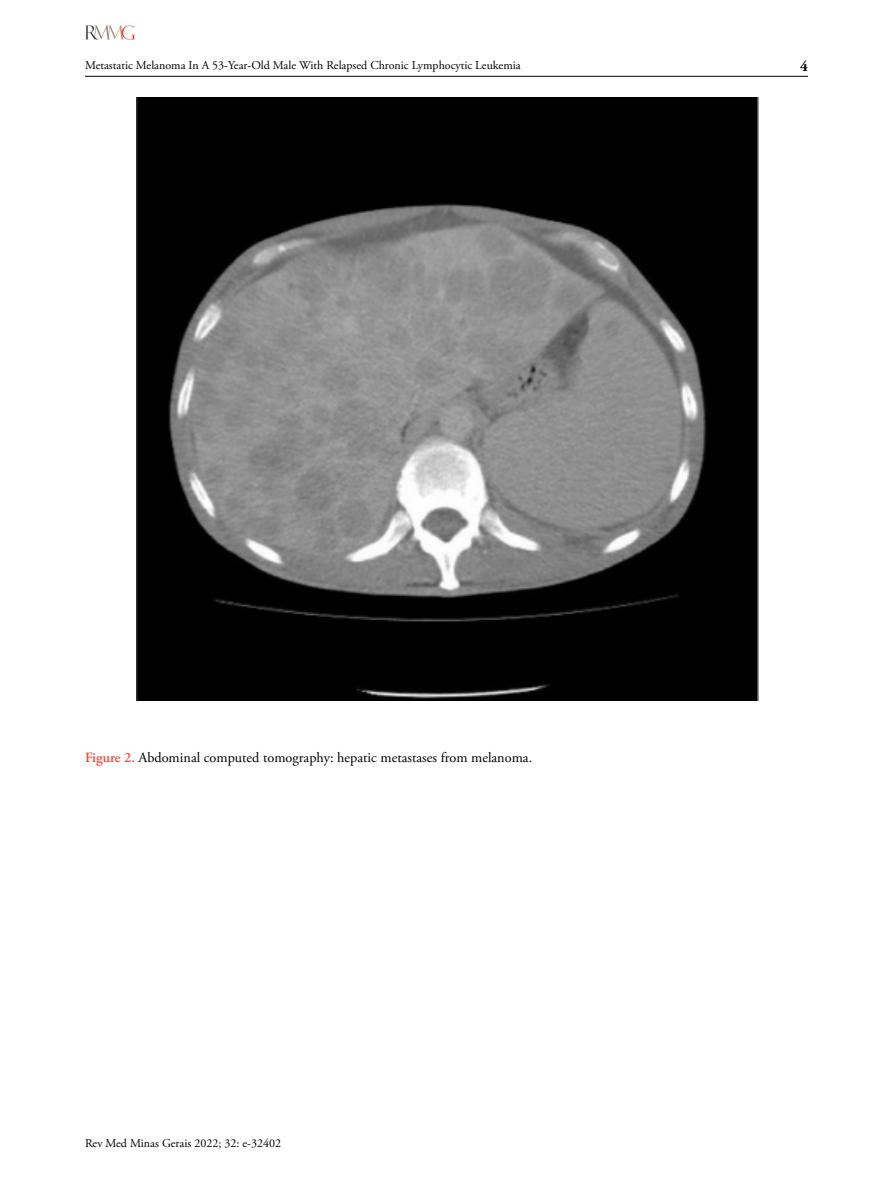
<style>
.page{position:relative;width:893px;height:1191px;background:#fff}
.page>*{position:absolute;margin:0;border:0;box-sizing:border-box;transform-origin:0 0}
.t1{font:700 15px "Adobe Garamond Pro";color:#000}
.t2{font:14.25px "Adobe Garamond Pro";color:#000}
.t3{font:12px "Adobe Garamond Pro";color:#000}
.s1{font-weight:600;color:#f04e3d}
</style>
<div class="page">
<hr style="left:85px;top:76px;width:723px;height:1px;background:#000">
<svg style="left:85px;top:26px;width:50px;height:14px"></svg>
<img style="left:136px;top:97px;width:623px;height:603px">
<p class="t3" style="left:85px;top:58px;width:437px">Metastatic Melanoma In A 53-Year-Old Male With Relapsed Chronic Lymphocytic Leukemia</p>
<p class="t1" style="left:800px;top:58px;width:9px">4</p>
<p class="t2" style="left:85px;top:749px;width:449px"><span class="s1">Figure 2.</span> Abdominal computed tomography: hepatic metastases from melanoma.</p>
<p class="t3" style="left:85px;top:1135px;width:197px">Rev Med Minas Gerais 2022; 32: e-32402</p>
</div>
